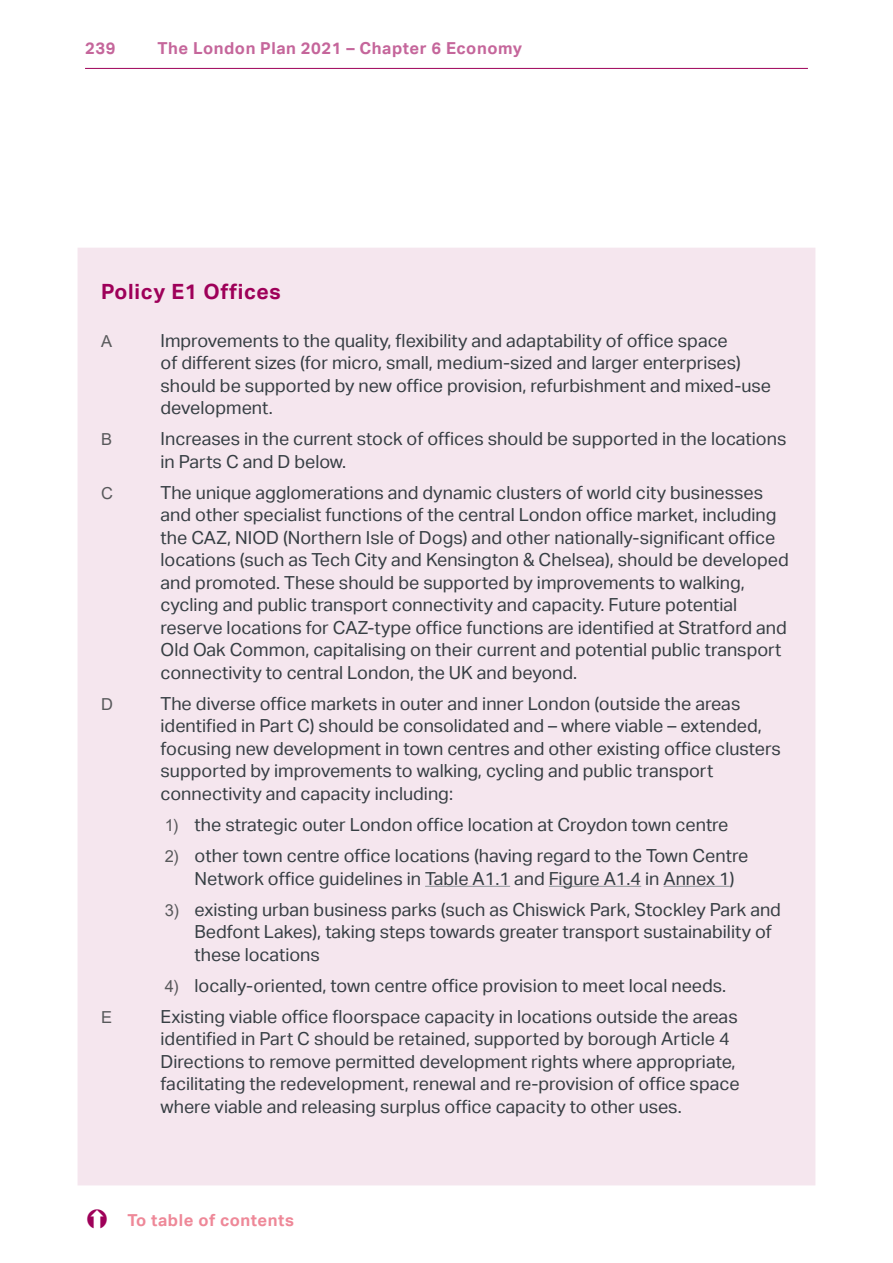
<style>
.page{position:relative;width:893px;height:1263px;background:#fff}
.page>*{position:absolute;margin:0;border:0;box-sizing:border-box;transform-origin:0 0}
.t1{font:700 21px "Aktiv Grotesk";letter-spacing:.035em;color:#9e0059}
.t2{font:18px/22.5px "Aktiv Grotesk";color:#363e43}
.t3{font:700 16.5px "Aktiv Grotesk";letter-spacing:.035em;color:#c5669b}
.t4{font:700 16.5px "Aktiv Grotesk";letter-spacing:.035em;color:#ee8898}
.t5{font:16.5px "Arial";color:#58595b}
.s1{font-family:"Arial";font-size:16.5px;color:#58595b}
</style>
<div class="page">
<div style="left:85px;top:255px;width:723px;height:923px;background:#f5e6ee"></div>
<hr style="left:425px;top:886px;width:85px;height:1px;background:#8d9599">
<hr style="left:549px;top:886px;width:92px;height:1px;background:#8d9599">
<hr style="left:664px;top:886px;width:66px;height:1px;background:#8d9599">
<div style="left:78px;top:248px;width:737px;height:937px;border:15px solid #f5e6ee"></div>
<hr style="left:85px;top:68px;width:723px;height:1px;background:#9e0059">
<p class="t3" style="left:85px;top:39px;width:32px">239</p>
<p class="t3" style="left:157px;top:39px;width:366px">The London Plan 2021 – Chapter 6 Economy</p>
<p class="t1" style="left:101px;top:279px;width:181px">Policy E1 Offices</p>
<p class="t5" style="left:101px;top:330px;width:13px">A</p>
<p class="t2" style="left:161px;top:329px;width:612px">Improvements to the quality, flexibility and adaptability of office space<br>of different sizes (for micro, small, medium-sized and larger enterprises) should be supported by new office provision, refurbishment and mixed-use development.</p>
<p class="t5" style="left:101px;top:428px;width:13px">B</p>
<p class="t2" style="left:161px;top:428px;width:627px">Increases in the current stock of offices should be supported in the locations in Parts C and D below.</p>
<p class="t5" style="left:101px;top:482px;width:13px">C</p>
<p class="t2" style="left:161px;top:481px;width:630px">The unique agglomerations and dynamic clusters of world city businesses and other specialist functions of the central London office market, including the CAZ, NIOD (Northern Isle of Dogs) and other nationally-significant office locations (such as Tech City and Kensington &amp; Chelsea), should be developed and promoted. These should be supported by improvements to walking, cycling and public transport connectivity and capacity. Future potential reserve locations for CAZ-type office functions are identified at Stratford and Old Oak Common, capitalising on their current and potential public transport connectivity to central London, the UK and beyond.</p>
<p class="t5" style="left:101px;top:693px;width:13px">D</p>
<p class="t2" style="left:161px;top:692px;width:622px">The diverse office markets in outer and inner London (outside the areas identified in Part C) should be consolidated and – where viable – extended, focusing new development in town centres and other existing office clusters supported by improvements to walking, cycling and public transport connectivity and capacity including:</p>
<p class="t2" style="left:165px;top:813px;width:565px"><span class="s1">1)</span> the strategic outer London office location at Croydon town centre</p>
<p class="t2" style="left:195px;top:844px;width:555px;text-indent:-30px"><span class="s1">2)</span> other town centre office locations (having regard to the Town Centre<br>Network office guidelines in Table A1.1 and Figure A1.4 in Annex 1)</p>
<p class="t2" style="left:195px;top:898px;width:588px;text-indent:-30px"><span class="s1">3)</span> existing urban business parks (such as Chiswick Park, Stockley Park and<br>Bedfont Lakes), taking steps towards greater transport sustainability of these locations</p>
<p class="t2" style="left:165px;top:974px;width:563px"><span class="s1">4)</span> locally-oriented, town centre office provision to meet local needs.</p>
<p class="t5" style="left:101px;top:1005px;width:13px">E</p>
<p class="t2" style="left:161px;top:1005px;width:580px">Existing viable office floorspace capacity in locations outside the areas identified in Part C should be retained, supported by borough Article 4<br>Directions to remove permitted development rights where appropriate, facilitating the redevelopment, renewal and re-provision of office space where viable and releasing surplus office capacity to other uses.</p>
<p class="t4" style="left:128px;top:1211px;width:168px">To table of contents</p>
</div>
